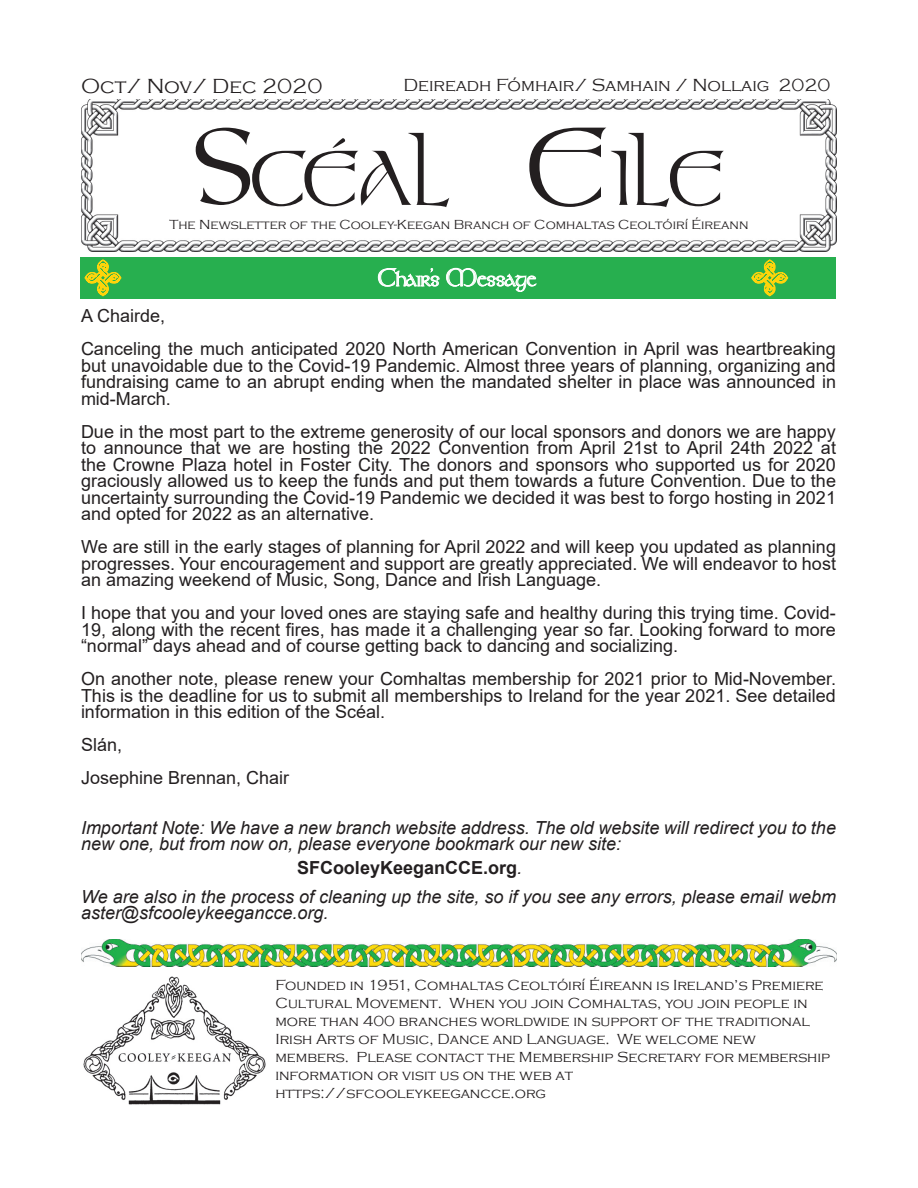
<style>
.page{position:relative;width:918px;height:1188px;background:#fff}
.page>*{position:absolute;margin:0;border:0;box-sizing:border-box;transform-origin:0 0}
.t1{font:89.25px "Umber SSK";color:#231f20}
.t2{font:28.5px "Umber SSK";color:#fff}
.t3{font:300 21px "Copperplate Gothic";color:#231f20}
.t4{font:18px/16.5px "Arial";color:#231f20;text-align:justify}
.t5{font:italic 18px/16.5px "Arial";color:#231f20}
.t6{font:300 18px "Copperplate Gothic";color:#231f20}
.t7{font:300 15px/18px "Copperplate Gothic";color:#231f20}
.t8{font:300 13.5px "Copperplate Gothic";color:#231f20}
.s1{font-size:127.5px}
.s2{font-weight:700;font-style:normal}
</style>
<div class="page">
<img style="left:81px;top:939px;width:756px;height:27px">
<img style="left:83px;top:976px;width:183px;height:129px">
<img style="left:81px;top:99px;width:756px;height:153px">
<div style="left:80px;top:257px;width:755px;height:42px;background:#27af4f"></div>
<svg style="left:85px;top:259px;width:36px;height:37px"></svg>
<svg style="left:751px;top:259px;width:37px;height:37px"></svg>
<svg style="left:378px;top:268px;width:62px;height:19px"></svg>
<svg style="left:446px;top:268px;width:91px;height:24px"></svg>
<p class="t3" style="left:81px;top:75px;width:243px">Oct/ Nov/ Dec 2020</p>
<p class="t6" style="left:404px;top:76px;width:428px">Deireadh Fómhair/ Samhain / Nollaig 2020</p>
<h1 class="t1" style="left:193px;top:133px;width:534px"><span class="s1">S</span>CÉAL <span class="s1">E</span>ILE</h1>
<p class="t8" style="left:170px;top:217px;width:580px">The Newsletter of the Cooley-Keegan Branch of Comhaltas Ceoltóirí Éireann</p>
<h2 class="t2" style="left:379px;top:263px;width:159px">Chair’s Message</h2>
<p class="t4" style="left:81px;top:299px;width:756px;line-height:33px">A Chairde,<br>Canceling the much anticipated 2020 North American Convention in April was heartbreaking</p>
<p class="t4" style="left:81px;top:357px;width:757px">but unavoidable due to the Covid-19 Pandemic. Almost three years of planning, organizing and fundraising came to an abrupt ending when the mandated shelter in place was announced in mid-March.</p>
<p class="t4" style="left:81px;top:423px;width:757px">Due in the most part to the extreme generosity of our local sponsors and donors we are happy to announce that we are hosting the 2022 Convention from April 21st to April 24th 2022 at the Crowne Plaza hotel in Foster City. The donors and sponsors who supported us for 2020 graciously allowed us to keep the funds and put them towards a future Convention. Due to the uncertainty surrounding the Covid-19 Pandemic we decided it was best to forgo hosting in 2021 and opted for 2022 as an alternative.</p>
<p class="t4" style="left:81px;top:539px;width:757px">We are still in the early stages of planning for April 2022 and will keep you updated as planning progresses. Your encouragement and support are greatly appreciated. We will endeavor to host an amazing weekend of Music, Song, Dance and Irish Language.</p>
<p class="t4" style="left:81px;top:605px;width:756px">I hope that you and your loved ones are staying safe and healthy during this trying time. Covid-19, along with the recent fires, has made it a challenging year so far. Looking forward to more “normal” days ahead and of course getting back to dancing and socializing.</p>
<p class="t4" style="left:81px;top:671px;width:757px">On another note, please renew your Comhaltas membership for 2021 prior to Mid-November.<br>This is the deadline for us to submit all memberships to Ireland for the year 2021. See detailed information in this edition of the Scéal.</p>
<p class="t4" style="left:81px;top:728px;width:210px;line-height:33px">Slán,<br>Josephine Brennan, Chair</p>
<p class="t5" style="left:81px;top:819px;width:757px">Important Note: We have a new branch website address. The old website will redirect you to the new one, but from now on, please everyone bookmark our new site:</p>
<p class="t5" style="left:81px;top:854px;width:757px;line-height:28.5px;text-indent:216px"><span class="s2">SFCooleyKeeganCCE.org</span>.<br>We are also in the process of cleaning up the site, so if you see any errors, please email webm</p>
<p class="t5" style="left:81px;top:905px;width:249px">aster@sfcooleykeegancce.org.</p>
<p class="t7" style="left:275px;top:976px;width:556px">Founded in 1951, Comhaltas Ceoltóirí Éireann is Ireland’s Premiere Cultural Movement. When you join Comhaltas, you join people in more than 400 branches worldwide in support of the traditional Irish Arts of Music, Dance and Language. We welcome new members. Please contact the Membership Secretary for membership information or visit us on the web at https://sfcooleykeegancce.org</p>
</div>
